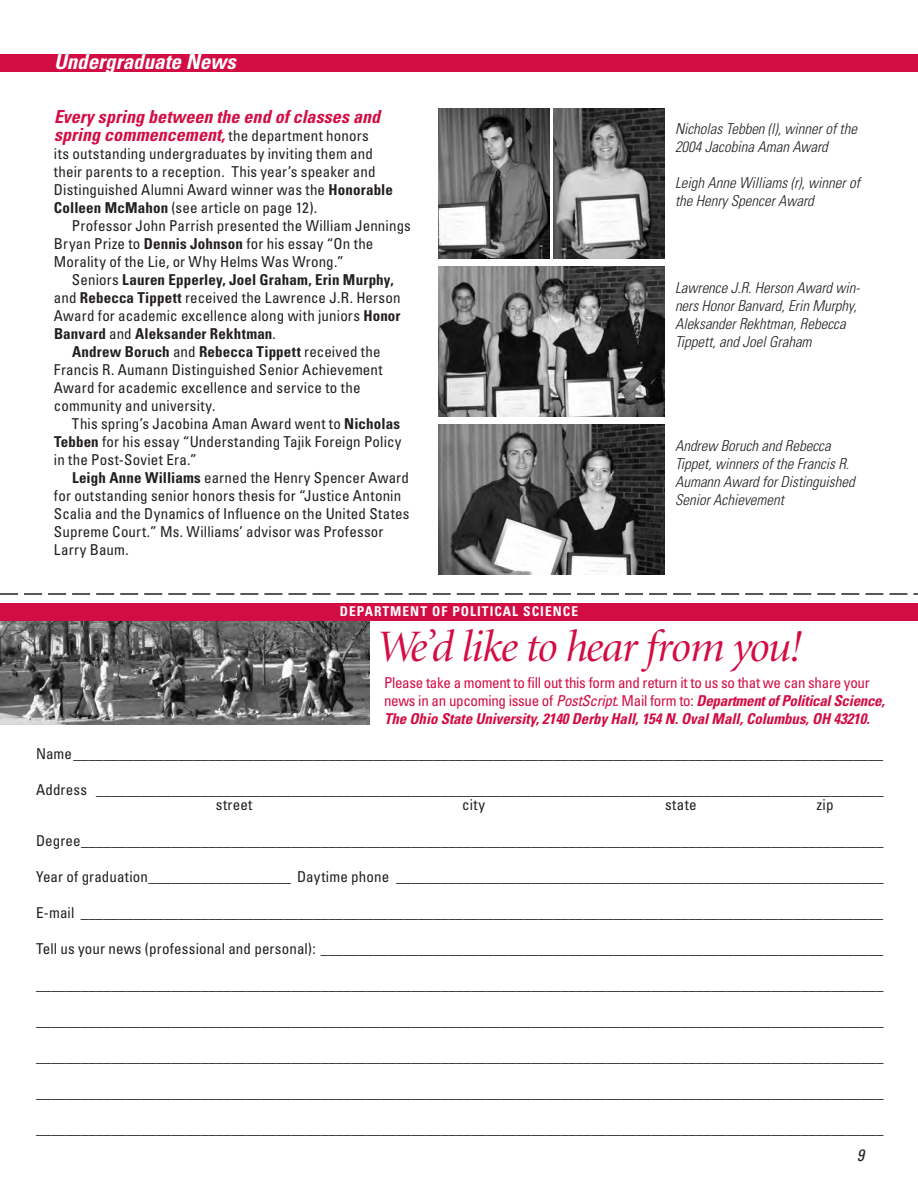
<style>
.page{position:relative;width:918px;height:1188px;background:#fff}
.page>*{position:absolute;margin:0;border:0;box-sizing:border-box;transform-origin:0 0}
.PS_body{font:italic 45px "Minion Display";letter-spacing:-.025em;color:#d20d44}
.PS_body-2{font:italic 700 condensed 21px "Univers";color:#fff}
.PS_body_univers{font:italic 700 condensed 18px/18px "Univers";letter-spacing:.005em;color:#d20d44}
.PS_callout{font:italic condensed 16.5px "Univers";color:#231f20}
.PS_body_univers-2{font:condensed 15px/18px "Univers";letter-spacing:.01em;color:#231f20}
.PS_caption{font:italic 300 condensed 15px/18px "Univers";color:#231f20}
.PS_body-3{font:condensed 15px/18px "Univers";letter-spacing:-.02em;color:#d20d44}
.t1{font:700 condensed 13.5px "Univers";letter-spacing:.075em;color:#fff}
.s1{font-weight:400;font-style:normal;font-size:15px;color:#231f20}
.s2{font-weight:700}
.s3{font-style:italic}
.s4{font-weight:700;font-style:italic}
</style>
<div class="page">
<img style="left:0;top:621px;width:369px;height:103px">
<div style="left:0;top:603px;width:918px;height:18px;background:#d20d44"></div>
<svg style="left:0;top:593px;width:918px;height:2px"></svg>
<div style="left:0;top:54px;width:918px;height:18px;background:#d20d44"></div>
<img style="left:438px;top:267px;width:227px;height:150px">
<img style="left:438px;top:425px;width:227px;height:150px">
<img style="left:438px;top:108px;width:111px;height:150px">
<img style="left:554px;top:108px;width:111px;height:150px">
<p class="PS_body-2" style="left:54px;top:48px;width:183px">Undergraduate News</p>
<p class="PS_body_univers" style="left:54px;top:108px;width:328px">Every spring between the end of classes and spring commencement, <span class="s1">the department honors</span></p>
<p class="PS_body_univers-2" style="left:54px;top:145px;width:341px">its outstanding undergraduates by inviting them and their parents to a reception. This year’s speaker and Distinguished Alumni Award winner was the <span class="s2">Honorable Colleen McMahon</span> (see article on page 12).</p>
<p class="PS_body_univers-2" style="left:54px;top:217px;width:358px;text-indent:18px">Professor John Parrish presented the William Jennings<br>Bryan Prize to <span class="s2">Dennis Johnson</span> for his essay “On the<br>Morality of the Lie, or Why Helms Was Wrong.”</p>
<p class="PS_body_univers-2" style="left:54px;top:271px;width:348px;text-indent:18px">Seniors <span class="s2">Lauren Epperley, Joel Graham, Erin Murphy, </span>and <span class="s2">Rebecca Tippett</span> received the Lawrence J.R. Herson Award for academic excellence along with juniors <span class="s2">Honor Banvard</span> and <span class="s2">Aleksander Rekhtman</span>.</p>
<p class="PS_body_univers-2" style="left:54px;top:343px;width:330px;text-indent:18px"><span class="s2">Andrew Boruch</span> and <span class="s2">Rebecca Tippett</span> received the Francis R. Aumann Distinguished Senior Achievement Award for academic excellence and service to the community and university.</p>
<p class="PS_body_univers-2" style="left:54px;top:415px;width:349px;text-align:justify;text-indent:18px">This spring’s Jacobina Aman Award went to <span class="s2">Nicholas Tebben</span> for his essay “Understanding Tajik Foreign Policy in the Post-Soviet Era.”</p>
<p class="PS_body_univers-2" style="left:54px;top:469px;width:357px;text-indent:18px"><span class="s2">Leigh Anne Williams</span> earned the Henry Spencer Award for outstanding senior honors thesis for “Justice Antonin Scalia and the Dynamics of Influence on the United States Supreme Court.” Ms. Williams’ advisor was Professor Larry Baum.</p>
<p class="PS_caption" style="left:675px;top:119px;width:184px">Nicholas Tebben (l), winner of the<br>2004 Jacobina Aman Award</p>
<p class="PS_caption" style="left:675px;top:173px;width:186px">Leigh Anne Williams (r), winner of the Henry Spencer Award</p>
<p class="PS_caption" style="left:675px;top:279px;width:187px">Lawrence J.R. Herson Award win&shy;ners Honor Banvard, Erin Murphy,<br>Aleksander Rekhtman, Rebecca<br>Tippett, and Joel Graham</p>
<p class="PS_caption" style="left:675px;top:436px;width:181px">Andrew Boruch and Rebecca<br>Tippet, winners of the Francis R.<br>Aumann Award for Distinguished<br>Senior Achievement</p>
<p class="t1" style="left:340px;top:603px;width:240px">Department of Political Science</p>
<p class="PS_body" style="left:375px;top:625px;width:427px">We’d like to hear from you!</p>
<p class="PS_body-3" style="left:384px;top:673px;width:502px">Please take a moment to fill out this form and return it to us so that we can share your news in an upcoming issue of <span class="s3">PostScript</span>. Mail form to: <span class="s4">Department of Political Science,<br>The Ohio State University, 2140 Derby Hall, 154 N. Oval Mall, Columbus, OH 43210.</span></p>
<p class="PS_body_univers-2" style="left:36px;top:744px;width:849px">Name____________________________________________________________________________________________________________</p>
<p class="PS_body_univers-2" style="left:36px;top:780px;width:849px">Address _________________________________________________________________________________________________________</p>
<p class="PS_body_univers-2" style="left:216px;top:795px;width:38px">street</p>
<p class="PS_body_univers-2" style="left:462px;top:795px;width:25px">city</p>
<p class="PS_body_univers-2" style="left:665px;top:795px;width:33px">state</p>
<p class="PS_body_univers-2" style="left:817px;top:795px;width:18px">zip</p>
<p class="PS_body_univers-2" style="left:36px;top:831px;width:849px">Degree___________________________________________________________________________________________________________</p>
<p class="PS_body_univers-2" style="left:36px;top:867px;width:849px">Year of graduation___________________ Daytime phone _________________________________________________________________</p>
<p class="PS_body_univers-2" style="left:36px;top:903px;width:849px">E-mail ___________________________________________________________________________________________________________</p>
<p class="PS_body_univers-2" style="left:36px;top:939px;width:849px">Tell us your news (professional and personal): ___________________________________________________________________________</p>
<p class="PS_body_univers-2" style="left:36px;top:975px;width:849px">_________________________________________________________________________________________________________________</p>
<p class="PS_body_univers-2" style="left:36px;top:1011px;width:849px">_________________________________________________________________________________________________________________</p>
<p class="PS_body_univers-2" style="left:36px;top:1047px;width:849px">_________________________________________________________________________________________________________________</p>
<p class="PS_body_univers-2" style="left:36px;top:1083px;width:849px">_________________________________________________________________________________________________________________</p>
<p class="PS_body_univers-2" style="left:36px;top:1119px;width:849px">_________________________________________________________________________________________________________________</p>
<p class="PS_callout" style="left:857px;top:1144px;width:9px">9</p>
</div>
